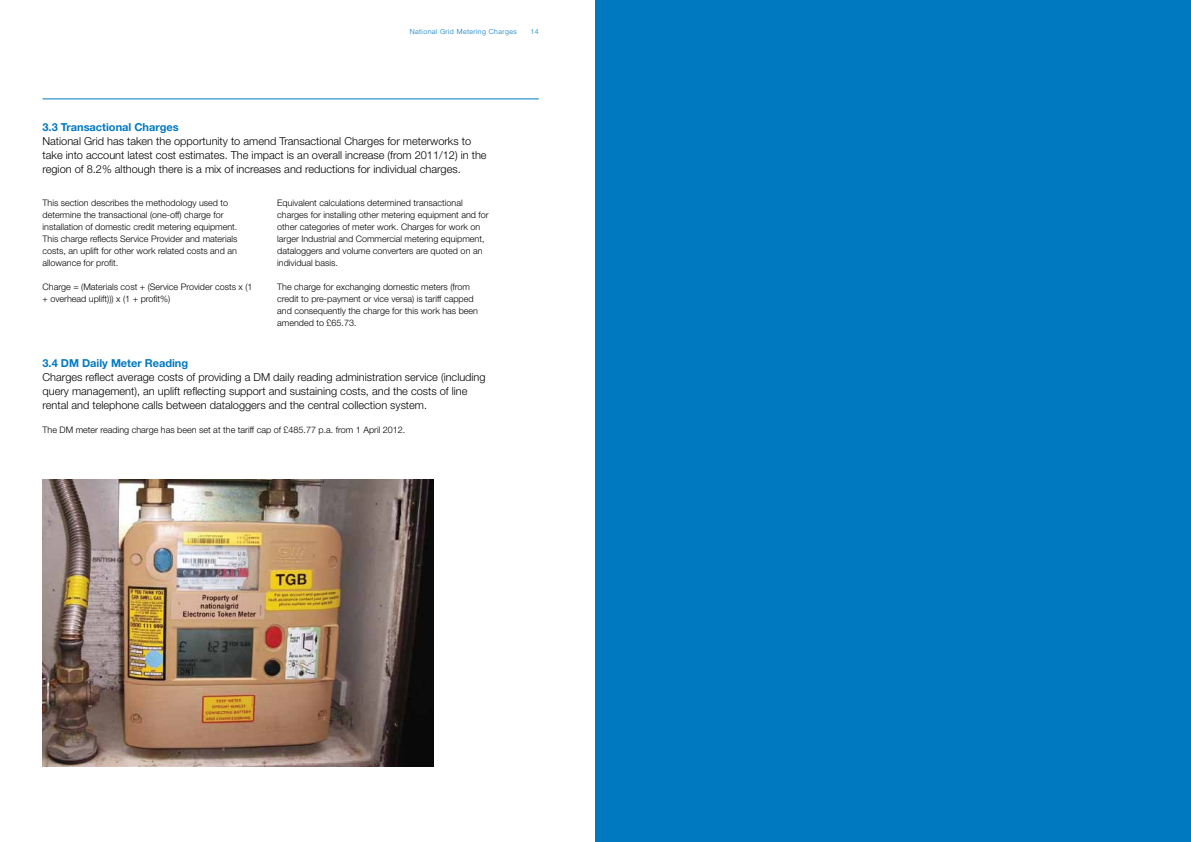
<style>
.page{position:relative;width:1191px;height:842px;background:#fff}
.page>*{position:absolute;margin:0;border:0;box-sizing:border-box;transform-origin:0 0}
.t1{font:300 11px/14px "Helvetica Neue";color:#000}
.t2{font:700 11px "Helvetica Neue";color:#0079c1}
.t3{font:300 9px/12px "Helvetica Neue";color:#000}
.t4{font:300 7px "Helvetica Neue";letter-spacing:.06em;color:#0079c1}
</style>
<div class="page">
<hr style="left:43px;top:99px;width:496px;height:1px;background:#0079c1">
<div style="left:595px;top:0;width:596px;height:842px;background:#0079c1"></div>
<img style="left:43px;top:480px;width:391px;height:287px">
<p class="t4" style="left:410px;top:27px;width:108px">National Grid Metering Charges</p>
<p class="t4" style="left:530px;top:27px;width:10px">14</p>
<p class="t2" style="left:43px;top:120px;width:138px">3.3 Transactional Charges</p>
<p class="t1" style="left:43px;top:133px;width:446px">National Grid has taken the opportunity to amend Transactional Charges for meterworks to take into account latest cost estimates. The impact is an overall increase (from 2011/12) in the region of 8.2% although there is a mix of increases and reductions for individual charges.</p>
<p class="t3" style="left:43px;top:196px;width:196px">This section describes the methodology used to determine the transactional (one-off) charge for installation of domestic credit metering equipment.<br>This charge reflects Service Provider and materials costs, an uplift for other work related costs and an allowance for profit.</p>
<p class="t3" style="left:43px;top:280px;width:212px">Charge = (Materials cost + (Service Provider costs x (1 + overhead uplift))) x (1 + profit%)</p>
<p class="t3" style="left:277px;top:196px;width:213px">Equivalent calculations determined transactional charges for installing other metering equipment and for other categories of meter work. Charges for work on larger Industrial and Commercial metering equipment, dataloggers and volume converters are quoted on an individual basis.</p>
<p class="t3" style="left:277px;top:280px;width:202px">The charge for exchanging domestic meters (from credit to pre-payment or vice versa) is tariff capped and consequently the charge for this work has been amended to £65.73.</p>
<p class="t2" style="left:43px;top:356px;width:147px">3.4 DM Daily Meter Reading</p>
<p class="t1" style="left:43px;top:369px;width:444px">Charges reflect average costs of providing a DM daily reading administration service (including query management), an uplift reflecting support and sustaining costs, and the costs of line rental and telephone calls between dataloggers and the central collection system.</p>
<p class="t3" style="left:43px;top:423px;width:364px">The DM meter reading charge has been set at the tariff cap of £485.77 p.a. from 1 April 2012.</p>
</div>
